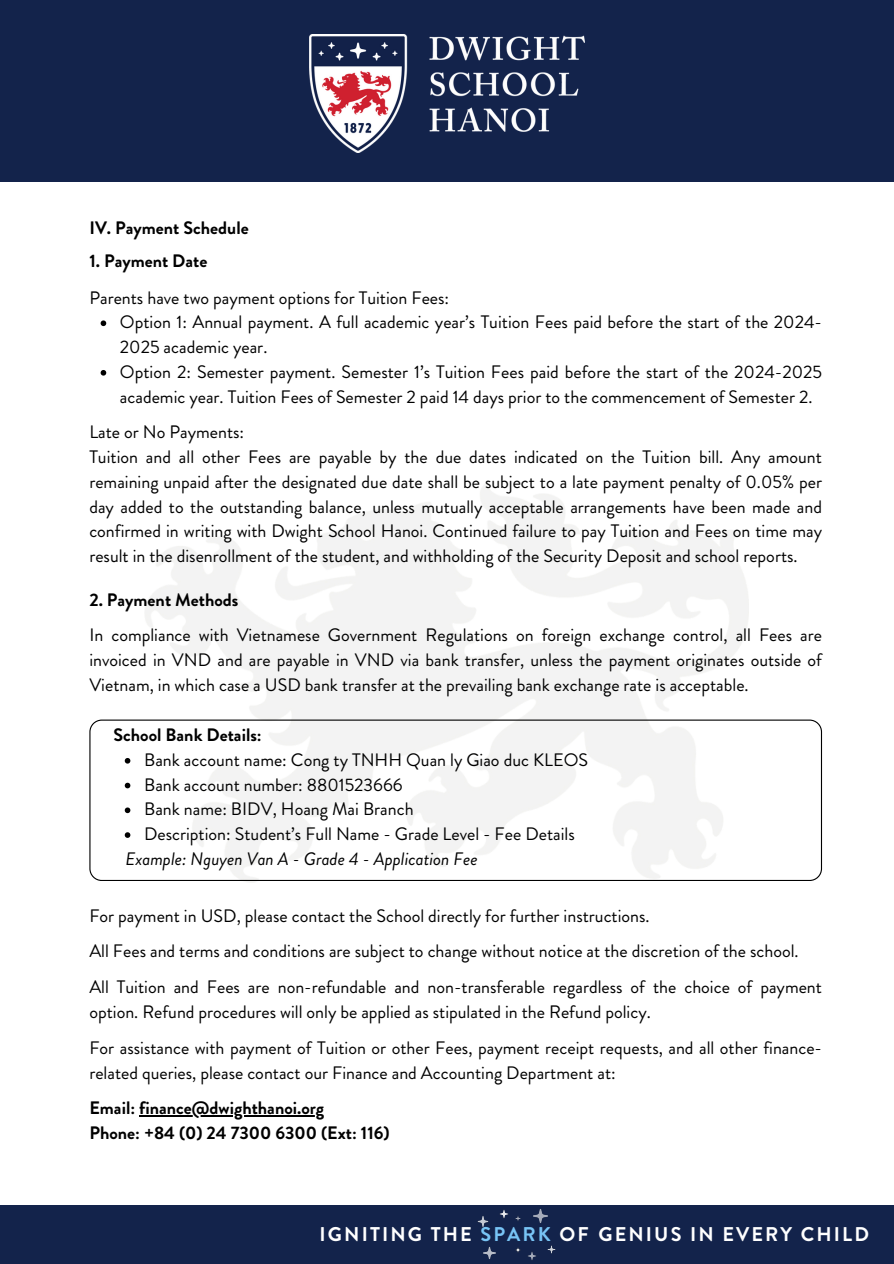
<style>
.page{position:relative;width:894px;height:1264px;background:#fff}
.page>*{position:absolute;margin:0;border:0;box-sizing:border-box;transform-origin:0 0}
.t1{font:700 19.8px "Brandon Grotesque";letter-spacing:.105em;color:#fff}
.t2{font:18px/24.8px "Brandon Grotesque";color:#000}
.t3{font:700 18px "Brandon Grotesque";color:#000}
.t4{font:italic 18px "Brandon Grotesque";color:#000}
.s1{color:#78c4f5}
</style>
<div class="page">
<div style="left:0;top:0;width:893px;height:181px;background:#13234b"></div>
<img style="left:309px;top:34px;width:275px;height:118px">
<div style="left:0;top:1205px;width:893px;height:58px;background:#13234b"></div>
<img style="left:533px;top:1209px;width:15px;height:14px">
<img style="left:483px;top:1246px;width:13px;height:13px">
<svg style="left:477px;top:1216px;width:11px;height:11px"></svg>
<svg style="left:500px;top:1210px;width:8px;height:8px"></svg>
<svg style="left:515px;top:1247px;width:5px;height:5px"></svg>
<svg style="left:528px;top:1252px;width:8px;height:8px"></svg>
<svg style="left:547px;top:1245px;width:8px;height:8px"></svg>
<img style="left:145px;top:483px;width:603px;height:399px">
<svg style="left:89px;top:719px;width:732px;height:161px"></svg>
<svg style="left:101px;top:320px;width:5px;height:6px"></svg>
<svg style="left:101px;top:370px;width:5px;height:5px"></svg>
<svg style="left:125px;top:758px;width:5px;height:5px"></svg>
<svg style="left:125px;top:782px;width:5px;height:6px"></svg>
<svg style="left:125px;top:807px;width:5px;height:6px"></svg>
<svg style="left:125px;top:832px;width:5px;height:5px"></svg>
<hr style="left:139px;top:1115px;width:185px;height:1px;background:#000">
<p class="t3" style="left:89px;top:215px;width:161px">IV. Payment Schedule</p>
<p class="t3" style="left:89px;top:248px;width:120px">1. Payment Date</p>
<p class="t2" style="left:89px;top:285px;width:361px">Parents have two payment options for Tuition Fees:</p>
<p class="t2" style="left:120px;top:310px;width:703px">Option 1: Annual payment. A full academic year’s Tuition Fees paid before the start of the 2024-<br>2025 academic year.</p>
<p class="t2" style="left:120px;top:359px;width:703px">Option 2: Semester payment. Semester 1’s Tuition Fees paid before the start of the 2024-2025 academic year. Tuition Fees of Semester 2 paid 14 days prior to the commencement of Semester 2.</p>
<p class="t2" style="left:89px;top:420px;width:156px">Late or No Payments:</p>
<h2 class="t2" style="left:89px;top:445px;width:734px;text-align:justify">Tuition and all other Fees are payable by the due dates indicated on the Tuition bill. Any amount remaining unpaid after the designated due date shall be subject to a late payment penalty of 0.05% per day added to the outstanding balance, unless mutually acceptable arrangements have been made and confirmed in writing with Dwight School Hanoi. Continued failure to pay Tuition and Fees on time may result in the disenrollment of the student, and withholding of the Security Deposit and school reports.</h2>
<h2 class="t3" style="left:89px;top:586px;width:151px">2. Payment Methods</h2>
<p class="t2" style="left:89px;top:623px;width:734px;text-align:justify">In compliance with Vietnamese Government Regulations on foreign exchange control, all Fees are invoiced in VND and are payable in VND via bank transfer, unless the payment originates outside of Vietnam, in which case a USD bank transfer at the prevailing bank exchange rate is acceptable.</p>
<p class="t3" style="left:113px;top:722px;width:150px">School Bank Details:</p>
<p class="t2" style="left:144px;top:747px;width:445px">Bank account name: Cong ty TNHH Quan ly Giao duc KLEOS</p>
<p class="t2" style="left:144px;top:772px;width:260px">Bank account number: 8801523666</p>
<p class="t2" style="left:144px;top:797px;width:271px">Bank name: BIDV, Hoang Mai Branch</p>
<p class="t2" style="left:144px;top:821px;width:432px">Description: Student’s Full Name - Grade Level - Fee Details</p>
<p class="t4" style="left:125px;top:846px;width:353px">Example: Nguyen Van A - Grade 4 - Application Fee</p>
<p class="t2" style="left:89px;top:903px;width:561px">For payment in USD, please contact the School directly for further instructions.</p>
<p class="t2" style="left:89px;top:939px;width:710px">All Fees and terms and conditions are subject to change without notice at the discretion of the school.</p>
<h2 class="t2" style="left:89px;top:974px;width:734px">All Tuition and Fees are non-refundable and non-transferable regardless of the choice of payment option. Refund procedures will only be applied as stipulated in the Refund policy.</h2>
<p class="t2" style="left:89px;top:1035px;width:734px">For assistance with payment of Tuition or other Fees, payment receipt requests, and all other finance&shy;related queries, please contact our Finance and Accounting Department at:</p>
<p class="t3" style="left:89px;top:1095px;width:236px">Email: finance@dwighthanoi.org</p>
<p class="t3" style="left:89px;top:1120px;width:302px">Phone: +84 (0) 24 7300 6300 (Ext: 116)</p>
<h2 class="t1" style="left:319px;top:1220px;width:271px">IGNITING THE <span class="s1">SPARK</span> OF</h2>
<p class="t1" style="left:598px;top:1220px;width:272px">GENIUS IN EVERY CHILD</p>
</div>
